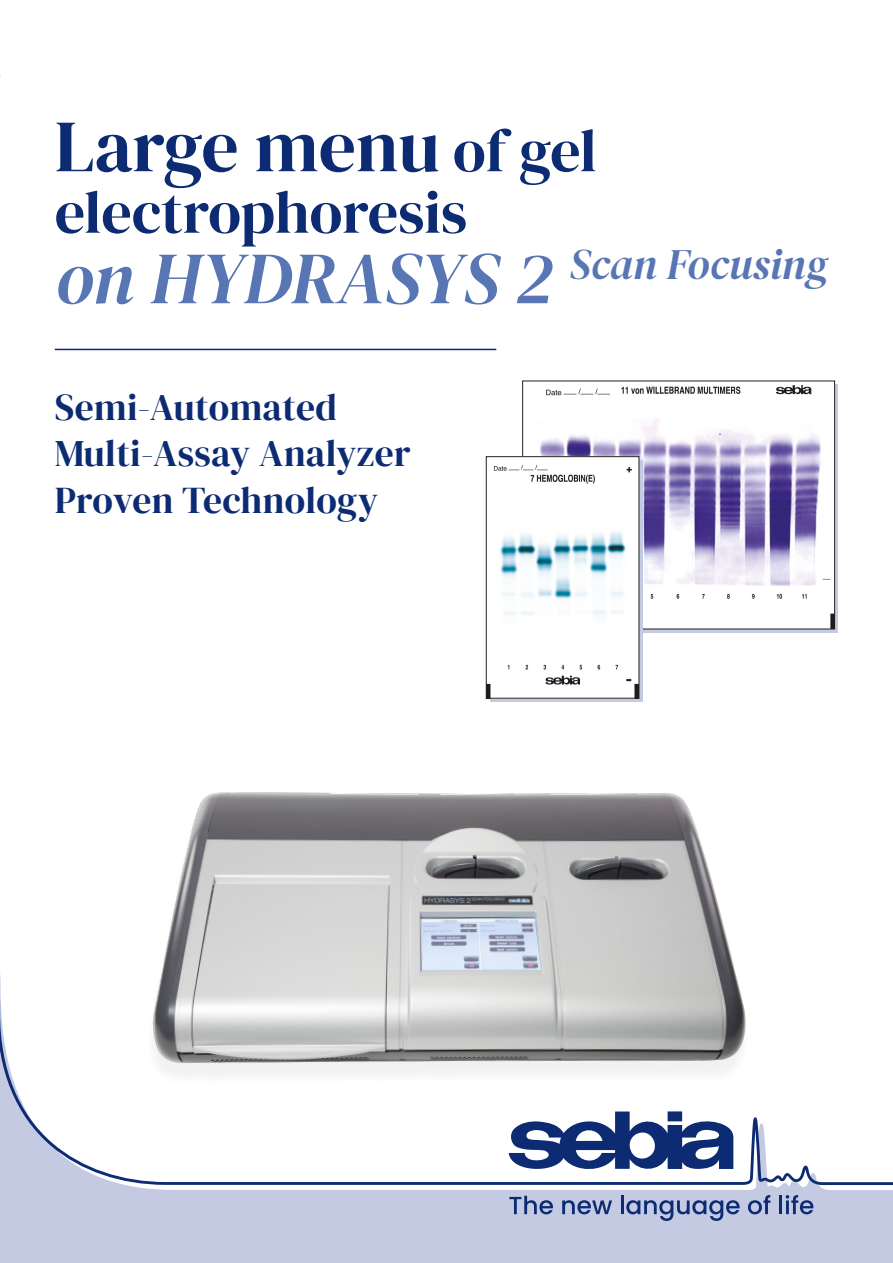
<style>
.page{position:relative;width:893px;height:1263px;background:#fff}
.page>*{position:absolute;margin:0;border:0;box-sizing:border-box;transform-origin:0 0}
.t1{font:73.5px "DM Serif Display";color:#0c2b72}
.t2{font:60px "DM Serif Display";color:#0c2b72}
.t3{font:italic 42.9px "DM Serif Display";color:#5876b3}
.t4{font:37.5px/46.5px "DM Serif Display";letter-spacing:.01em;color:#0c2b72}
.s1{font-size:60px}
.s2{font-size:73.5px}
</style>
<div class="page">
<div style="left:0;top:1185px;width:893px;height:78px;background:#c4cae2"></div>
<svg style="left:509px;top:1196px;width:44px;height:18px"></svg>
<svg style="left:562px;top:1200px;width:50px;height:14px"></svg>
<hr style="left:621px;top:1196px;width:3px;height:18px;background:#0c2b72">
<svg style="left:626px;top:1200px;width:114px;height:21px;background:#8493bb"></svg>
<svg style="left:748px;top:1195px;width:22px;height:19px"></svg>
<hr style="left:779px;top:1196px;width:3px;height:18px;background:#0c2b72">
<svg style="left:786px;top:1195px;width:27px;height:19px"></svg>
<svg style="left:0;top:974px;width:893px;height:211px"></svg>
<hr style="left:55px;top:349px;width:441px;height:1px;background:#0c2b72">
<img style="left:525px;top:385px;width:308px;height:242px">
<div style="left:523px;top:381px;width:312px;height:248px;border:1px solid #231f20"></div>
<svg style="left:490px;top:460px;width:153px;height:242px;background:#aeb2c6"></svg>
<div style="left:486px;top:457px;width:153px;height:241px;background:#fff"></div>
<img style="left:488px;top:465px;width:149px;height:231px">
<div style="left:486px;top:457px;width:153px;height:241px;border:1px solid #231f20"></div>
<img style="left:140px;top:792px;width:613px;height:290px">
<p class="t1" style="left:55px;top:104px;width:544px">Large menu <span class="s1">of gel</span></p>
<p class="t2" style="left:55px;top:178px;width:414px">electrophoresis</p>
<p class="t3" style="left:55px;top:239px;width:775px"><span class="s2">on HYDRASYS 2</span> Scan Focusing</p>
<p class="t4" style="left:55px;top:384px;width:357px">Semi-Automated<br>Multi-Assay Analyzer</p>
<p class="t4" style="left:55px;top:477px;width:325px">Proven Technology</p>
</div>
